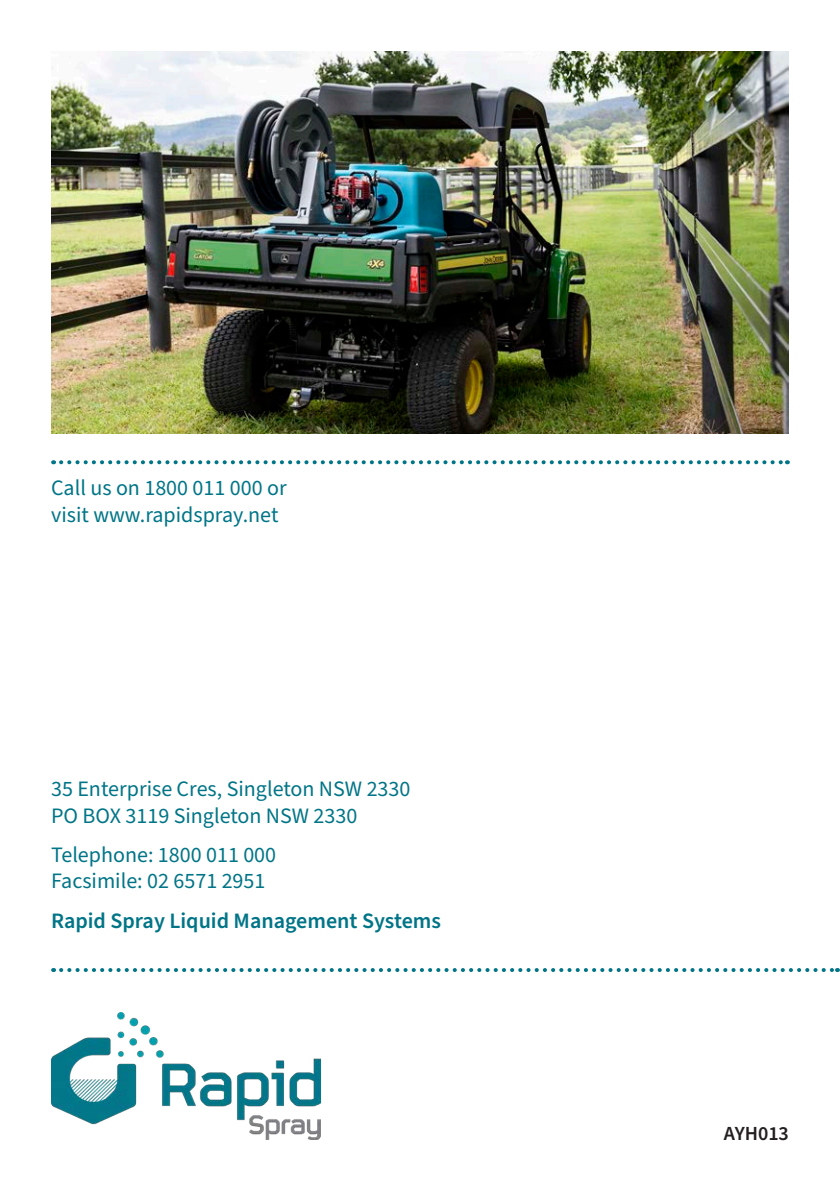
<style>
.page{position:relative;width:840px;height:1191px;background:#fff}
.page>*{position:absolute;margin:0;border:0;box-sizing:border-box;transform-origin:0 0}
.t1{font:22px "Source Sans Pro";color:#007587}
.t2{font:600 22px "Source Sans Pro";color:#007587}
.t3{font:600 20px "Source Sans Pro";color:#231f20}
</style>
<div class="page">
<svg style="left:61px;top:460px;width:726px;height:4px"></svg>
<img style="left:51px;top:1012px;width:270px;height:127px">
<svg style="left:61px;top:968px;width:776px;height:4px"></svg>
<img style="left:51px;top:51px;width:737px;height:383px">
<p class="t1" style="left:51px;top:473px;width:237px">Call us on 1800 011 000 or</p>
<p class="t1" style="left:51px;top:499px;width:229px">visit www.rapidspray.net</p>
<p class="t1" style="left:51px;top:774px;width:360px">35 Enterprise Cres, Singleton NSW 2330</p>
<p class="t1" style="left:51px;top:801px;width:308px">PO BOX 3119 Singleton NSW 2330</p>
<p class="t1" style="left:51px;top:839px;width:226px">Telephone: 1800 011 000</p>
<p class="t1" style="left:51px;top:866px;width:216px">Facsimile: 02 6571 2951</p>
<p class="t2" style="left:51px;top:905px;width:391px">Rapid Spray Liquid Management Systems</p>
<p class="t3" style="left:723px;top:1120px;width:67px">AYH013</p>
</div>
